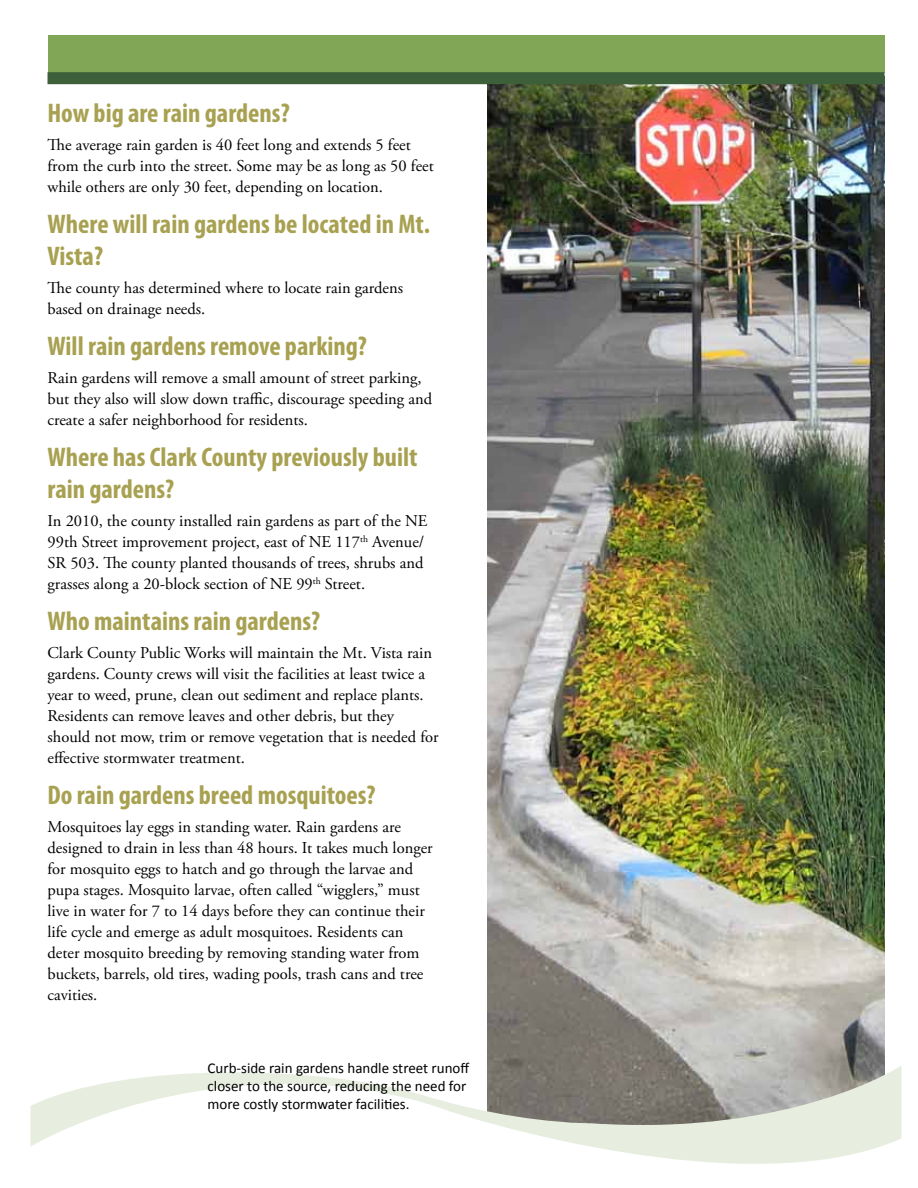
<style>
.page{position:relative;width:918px;height:1188px;background:#fff}
.page>*{position:absolute;margin:0;border:0;box-sizing:border-box;transform-origin:0 0}
.t1{font:700 condensed 27px/32.4px "Myriad Pro";color:#a8a151}
.t2{font:16.5px/21px "Adobe Garamond Pro";color:#000}
.t3{font:15px/18px "Calibri";color:#000}
</style>
<div class="page">
<img style="left:487px;top:84px;width:398px;height:977px">
<div style="left:48px;top:35px;width:837px;height:37px;background:#81a656"></div>
<div style="left:48px;top:72px;width:837px;height:12px;background:#3d5f3a"></div>
<svg style="left:31px;top:1061px;width:871px;height:103px"></svg>
<h1 class="t1" style="left:48px;top:97px;width:244px">How big are rain gardens?</h1>
<p class="t2" style="left:48px;top:135px;width:388px">The average rain garden is 40 feet long and extends 5 feet from the curb into the street. Some may be as long as 50 feet while others are only 30 feet, depending on location.</p>
<h1 class="t1" style="left:48px;top:207px;width:384px">Where will rain gardens be located in Mt.<br>Vista?</h1>
<p class="t2" style="left:48px;top:278px;width:357px">The county has determined where to locate rain gardens based on drainage needs.</p>
<h1 class="t1" style="left:48px;top:330px;width:321px">Will rain gardens remove parking?</h1>
<p class="t2" style="left:48px;top:368px;width:386px">Rain gardens will remove a small amount of street parking, but they also will slow down traffic, discourage speeding and create a safer neighborhood for residents.</p>
<h1 class="t1" style="left:48px;top:440px;width:372px">Where has Clark County previously built rain gardens?</h1>
<p class="t2" style="left:48px;top:511px;width:382px">In 2010, the county installed rain gardens as part of the NE 99th Street improvement project, east of NE 117<sup>th</sup> Avenue/ SR 503. The county planted thousands of trees, shrubs and grasses along a 20-block section of NE 99<sup>th</sup> Street.</p>
<h1 class="t1" style="left:48px;top:604px;width:274px">Who maintains rain gardens?</h1>
<p class="t2" style="left:48px;top:643px;width:393px">Clark County Public Works will maintain the Mt. Vista rain gardens. County crews will visit the facilities at least twice a year to weed, prune, clean out sediment and replace plants.<br>Residents can remove leaves and other debris, but they should not mow, trim or remove vegetation that is needed for effective stormwater treatment.</p>
<h1 class="t1" style="left:48px;top:778px;width:330px">Do rain gardens breed mosquitoes?</h1>
<p class="t2" style="left:48px;top:817px;width:387px">Mosquitoes lay eggs in standing water. Rain gardens are designed to drain in less than 48 hours. It takes much longer for mosquito eggs to hatch and go through the larvae and pupa stages. Mosquito larvae, often called “wigglers,” must live in water for 7 to 14 days before they can continue their life cycle and emerge as adult mosquitoes. Residents can deter mosquito breeding by removing standing water from buckets, barrels, old tires, wading pools, trash cans and tree cavities.</p>
<p class="t3" style="left:208px;top:1059px;width:263px">Curb-side rain gardens handle street runoff closer to the source, reducing the need for more costly stormwater facilities.</p>
</div>
